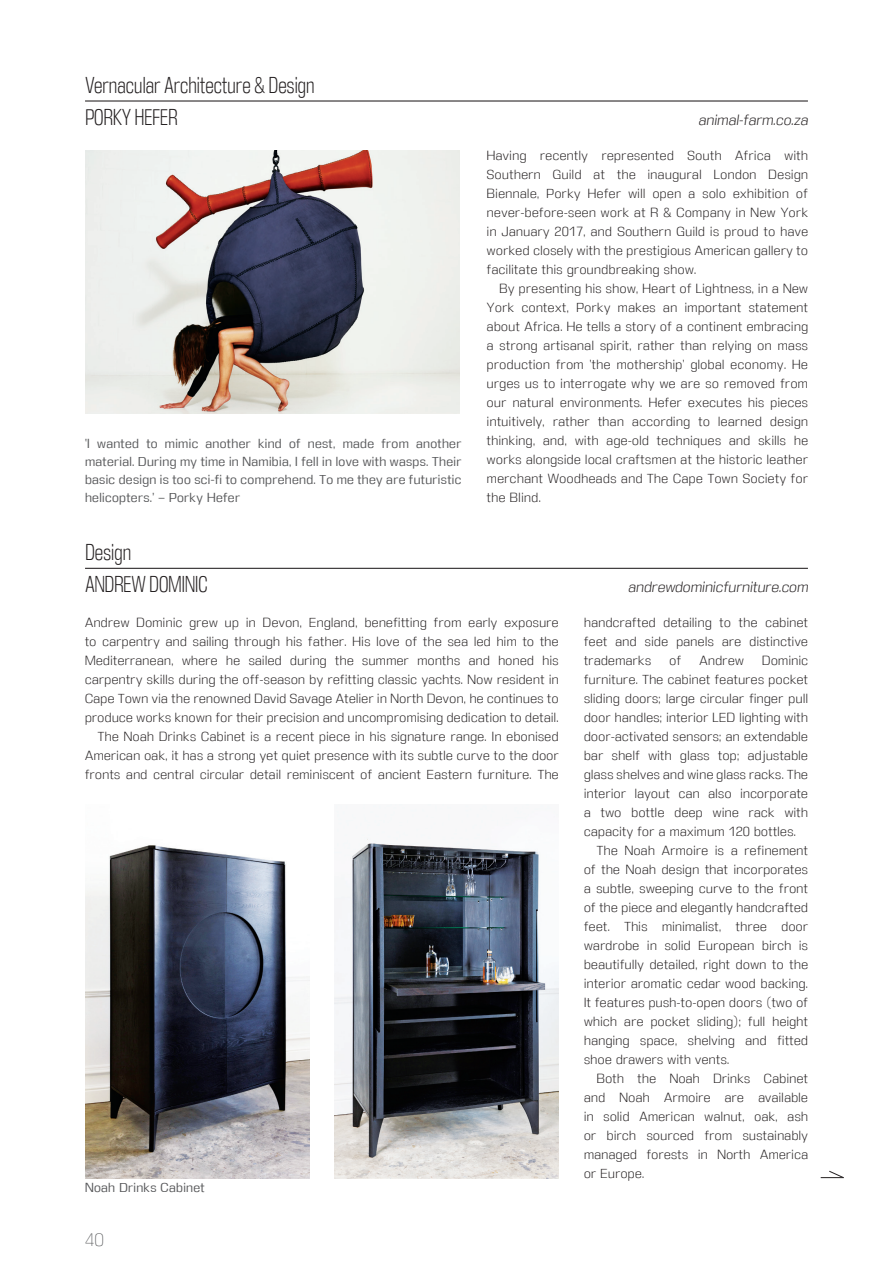
<style>
.page{position:relative;width:893px;height:1263px;background:#fff}
.page>*{position:absolute;margin:0;border:0;box-sizing:border-box;transform-origin:0 0}
.t1{font:21px "DDT Cd Lt";letter-spacing:-.03em;color:#231f20;scale:.87 1}
.t2{font:16.5px "DDT El";color:#57585a}
.t3{font:italic 13.65px "DDT Lt";letter-spacing:.02em;color:#231f20}
.t4{font:12.15px/19px "DDT Lt";letter-spacing:.04em;color:#231f20;text-align:justify}
.t5{font:12px/18px "DDT Bk";letter-spacing:.03em;color:#57585a;text-align:justify}
</style>
<div class="page">
<hr style="left:85px;top:100px;width:723px;height:2px;background:#231f20">
<img style="left:85px;top:151px;width:374px;height:262px">
<svg style="left:821px;top:1170px;width:23px;height:8px"></svg>
<hr style="left:85px;top:568px;width:723px;height:1px;background:#231f20">
<img style="left:335px;top:816px;width:224px;height:362px">
<img style="left:85px;top:845px;width:224px;height:333px">
<p class="t1" style="left:85px;top:73px;width:266px">Vernacular Architecture &amp; Design</p>
<p class="t1" style="left:85px;top:105px;width:108px">PORKY HEFER</p>
<p class="t5" style="left:85px;top:434px;width:378px">‘I wanted to mimic another kind of nest, made from another material. During my time in Namibia, I fell in love with wasps. Their basic design is too sci-fi to comprehend. To me they are futuristic helicopters.’ – Porky Hefer</p>
<p class="t1" style="left:85px;top:540px;width:55px">Design</p>
<p class="t3" style="left:698px;top:112px;width:111px">animal-farm.co.za</p>
<p class="t4" style="left:487px;top:146px;width:323px">Having recently represented South Africa with Southern Guild at the inaugural London Design Biennale, Porky Hefer will open a solo exhibition of never-before-seen work at R &amp; Company in New York in January 2017, and Southern Guild is proud to have worked closely with the prestigious American gallery to facilitate this groundbreaking show.</p>
<p class="t4" style="left:487px;top:279px;width:323px;text-indent:13px">By presenting his show, Heart of Lightness, in a New York context, Porky makes an important statement about Africa. He tells a story of a continent embracing a strong artisanal spirit, rather than relying on mass production from ‘the mothership’ global economy. He urges us to interrogate why we are so removed from our natural environments. Hefer executes his pieces intuitively, rather than according to learned design thinking, and, with age-old techniques and skills he works alongside local craftsmen at the historic leather merchant Woodheads and The Cape Town Society for the Blind.</p>
<p class="t1" style="left:85px;top:572px;width:143px">ANDREW DOMINIC</p>
<p class="t4" style="left:85px;top:613px;width:475px">Andrew Dominic grew up in Devon, England, benefitting from early exposure to carpentry and sailing through his father. His love of the sea led him to the Mediterranean, where he sailed during the summer months and honed his carpentry skills during the off-season by refitting classic yachts. Now resident in Cape Town via the renowned David Savage Atelier in North Devon, he continues to produce works known for their precision and uncompromising dedication to detail.</p>
<p class="t4" style="left:85px;top:727px;width:475px;text-indent:13px">The Noah Drinks Cabinet is a recent piece in his signature range. In ebonised American oak, it has a strong yet quiet presence with its subtle curve to the door fronts and central circular detail reminiscent of ancient Eastern furniture. The</p>
<p class="t5" style="left:85px;top:1178px;width:121px">Noah Drinks Cabinet</p>
<p class="t2" style="left:85px;top:1230px;width:20px">40</p>
<p class="t3" style="left:628px;top:579px;width:181px">andrewdominicfurniture.com</p>
<p class="t4" style="left:584px;top:613px;width:225px">handcrafted detailing to the cabinet feet and side panels are distinctive trademarks</p>
<p class="t4" style="left:669px;top:651px;width:13px">of</p>
<p class="t4" style="left:699px;top:651px;width:46px">Andrew</p>
<p class="t4" style="left:584px;top:651px;width:225px;text-indent:178px">Dominic furniture. The cabinet features pocket sliding doors; large circular finger pull door handles; interior LED lighting with door-activated sensors; an extendable bar shelf with glass top; adjustable glass shelves and wine glass racks. The interior layout can also incorporate a two bottle deep wine rack with capacity for a maximum 120 bottles.</p>
<p class="t4" style="left:584px;top:841px;width:225px;text-indent:13px">The Noah Armoire is a refinement of the Noah design that incorporates a subtle, sweeping curve to the front of the piece and elegantly handcrafted feet. This minimalist, three door wardrobe in solid European birch is beautifully detailed, right down to the interior aromatic cedar wood backing.<br>It features push-to-open doors (two of which are pocket sliding); full height hanging space, shelving and fitted shoe drawers with vents.</p>
<p class="t4" style="left:584px;top:1069px;width:225px;text-indent:13px">Both the Noah Drinks Cabinet and Noah Armoire are available in solid American walnut, oak, ash or birch sourced from sustainably managed forests in North America or Europe.</p>
</div>
